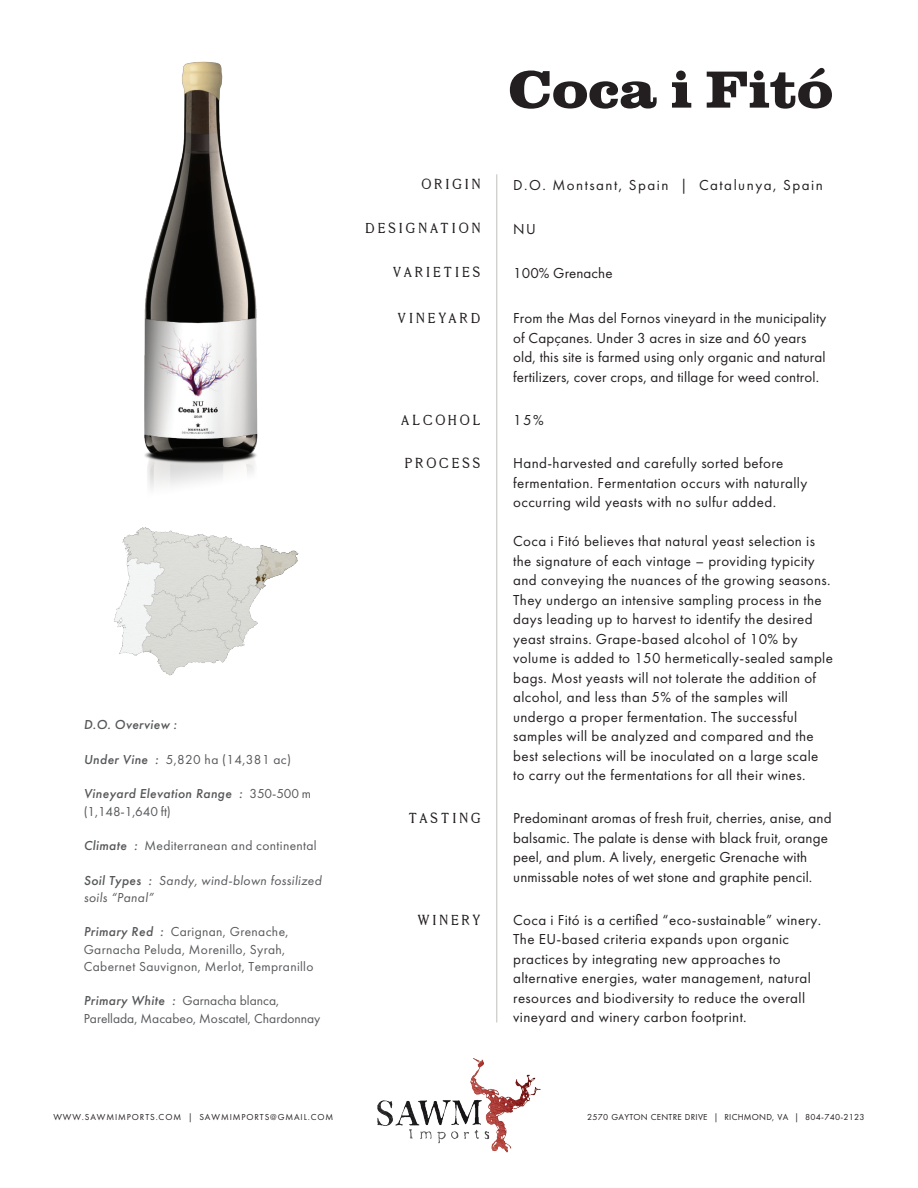
<style>
.page{position:relative;width:918px;height:1188px;background:#fff}
.page>*{position:absolute;margin:0;border:0;box-sizing:border-box;transform-origin:0 0}
.t1{font:15px/19.5px "Futura PT";letter-spacing:.025em;color:#231f20}
.t2{font:15px "Millesime";letter-spacing:.2em;color:#231f20}
.t3{font:15px "Futura PT";letter-spacing:.1em;color:#231f20}
.t4{font:15px "Futura PT";letter-spacing:.005em;color:#231f20}
.t5{font:13.5px/17.2px "Futura PT";letter-spacing:.025em;color:#57585a}
.t6{font:13.5px/17.2px "Futura PT";color:#57585a}
.t7{font:italic 500 13.5px/17.2px "Futura PT";letter-spacing:.025em;color:#57585a}
.t8{font:italic 13.5px/17.2px "Futura PT";letter-spacing:.025em;color:#57585a}
.t9{font:9px "Futura PT";letter-spacing:.025em;color:#231f20}
.t10{font:9px "Futura PT";letter-spacing:.1em;color:#231f20}
.s1{font-weight:500;font-style:italic}
.s2{font-weight:400;font-style:normal}
.s3{font-weight:500}
</style>
<div class="page">
<img style="left:114px;top:536px;width:185px;height:140px">
<img style="left:127px;top:61px;width:131px;height:475px">
<img style="left:377px;top:1058px;width:164px;height:95px">
<hr style="left:496px;top:174px;width:1px;height:848px;background:#bfc0bd">
<svg style="left:510px;top:71px;width:147px;height:38px"></svg>
<svg style="left:672px;top:71px;width:19px;height:37px"></svg>
<svg style="left:707px;top:68px;width:125px;height:41px"></svg>
<p class="t2" style="left:422px;top:176px;width:60px">ORIGIN</p>
<p class="t3" style="left:513px;top:176px;width:311px">D.O. Montsant, Spain | Catalunya, Spain</p>
<p class="t2" style="left:365px;top:220px;width:117px">DESIGNATION</p>
<p class="t1" style="left:513px;top:219px;width:24px">NU</p>
<p class="t7" style="left:84px;top:716px;width:95px">D.O. Overview :</p>
<p class="t5" style="left:84px;top:751px;width:209px"><span class="s1">Under Vine :</span> 5,820 ha (14,381 ac)</p>
<p class="t7" style="left:84px;top:785px;width:229px">Vineyard Elevation Range : <span class="s2">350-500 m (1,148-1,640 ft)</span></p>
<p class="t5" style="left:84px;top:837px;width:234px"><span class="s1">Climate :</span> Mediterranean and continental</p>
<p class="t8" style="left:84px;top:871px;width:239px"><span class="s3">Soil Types :</span> Sandy, wind-blown fossilized soils “Panal”</p>
<p class="t5" style="left:84px;top:923px;width:231px"><span class="s1">Primary Red :</span> Carignan, Grenache,<br>Garnacha Peluda, Morenillo, Syrah,<br>Cabernet Sauvignon, Merlot, Tempranillo</p>
<p class="t6" style="left:84px;top:992px;width:238px"><span class="s1">Primary White :</span> Garnacha blanca,<br>Parellada, Macabeo, Moscatel, Chardonnay</p>
<p class="t2" style="left:393px;top:264px;width:89px">VARIETIES</p>
<p class="t4" style="left:513px;top:264px;width:101px">100% Grenache</p>
<p class="t2" style="left:398px;top:309px;width:84px">VINEYARD</p>
<p class="t1" style="left:513px;top:309px;width:315px">From the Mas del Fornos vineyard in the municipality of Capçanes. Under 3 acres in size and 60 years old, this site is farmed using only organic and natural fertilizers, cover crops, and tillage for weed control.</p>
<p class="t2" style="left:401px;top:411px;width:81px">ALCOHOL</p>
<p class="t1" style="left:513px;top:410px;width:32px">15%</p>
<p class="t2" style="left:405px;top:455px;width:77px">PROCESS</p>
<p class="t1" style="left:513px;top:454px;width:296px">Hand-harvested and carefully sorted before fermentation. Fermentation occurs with naturally occurring wild yeasts with no sulfur added.</p>
<p class="t1" style="left:513px;top:532px;width:321px">Coca i Fitó believes that natural yeast selection is the signature of each vintage – providing typicity and conveying the nuances of the growing seasons.<br>They undergo an intensive sampling process in the days leading up to harvest to identify the desired yeast strains. Grape-based alcohol of 10% by volume is added to 150 hermetically-sealed sample bags. Most yeasts will not tolerate the addition of alcohol, and less than 5% of the samples will undergo a proper fermentation. The successful samples will be analyzed and compared and the best selections will be inoculated on a large scale to carry out the fermentations for all their wines.</p>
<p class="t2" style="left:409px;top:810px;width:73px">TASTING</p>
<p class="t1" style="left:513px;top:808px;width:320px">Predominant aromas of fresh fruit, cherries, anise, and balsamic. The palate is dense with black fruit, orange peel, and plum. A lively, energetic Grenache with unmissable notes of wet stone and graphite pencil.</p>
<p class="t2" style="left:417px;top:911px;width:64px">WINERY</p>
<p class="t1" style="left:513px;top:910px;width:309px">Coca i Fitó is a certified “eco-sustainable” winery.<br>The EU-based criteria expands upon organic practices by integrating new approaches to alternative energies, water management, natural resources and biodiversity to reduce the overall vineyard and winery carbon footprint.</p>
<p class="t10" style="left:53px;top:1111px;width:281px">WWW.SAWMIMPORTS.COM | SAWMIMPORTS@GMAIL.COM</p>
<p class="t9" style="left:587px;top:1111px;width:279px">2570 GAYTON CENTRE DRIVE | RICHMOND, VA | 804-740-2123</p>
</div>
